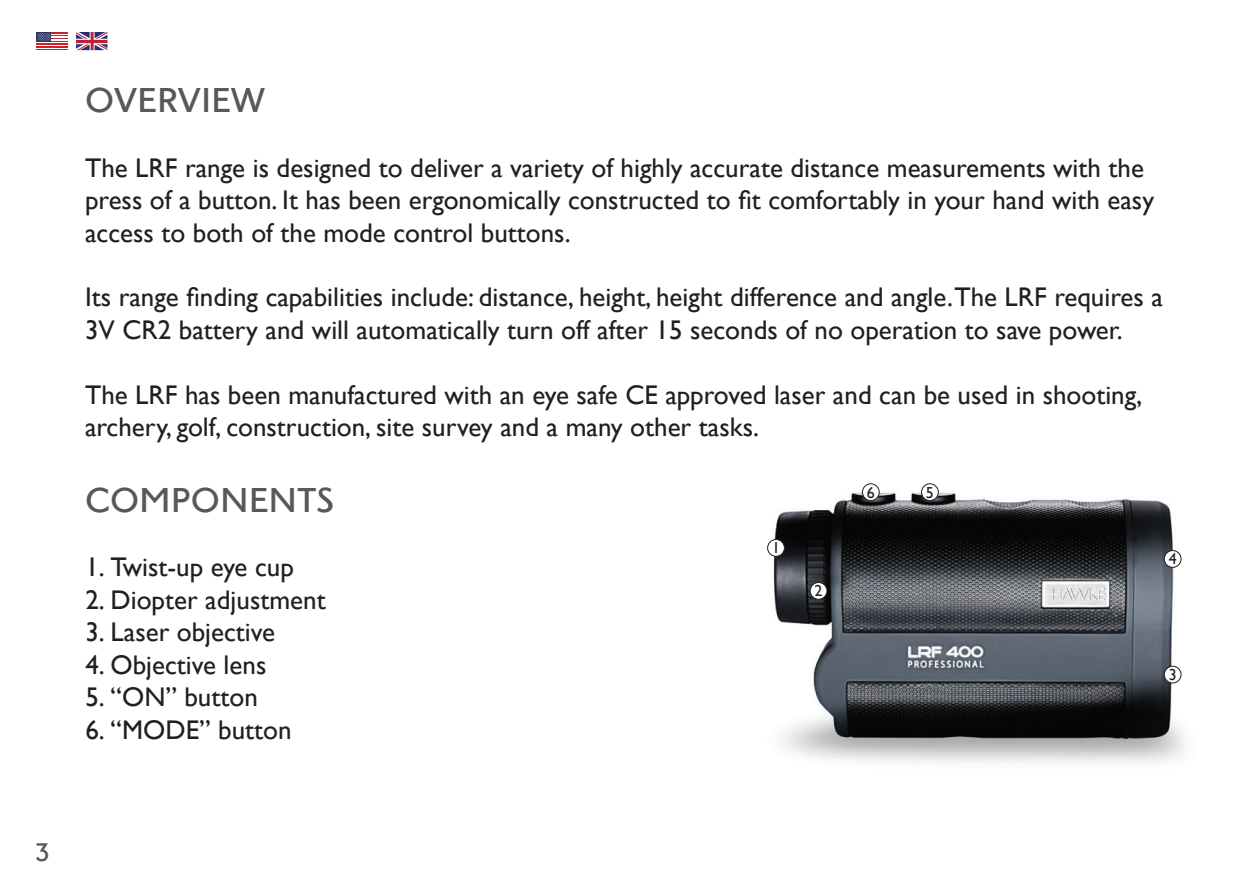
<style>
.page{position:relative;width:1259px;height:893px;background:#fff}
.page>*{position:absolute;margin:0;border:0;box-sizing:border-box;transform-origin:0 0}
.t1{font:500 36px "Granby EF";color:#57585a}
.t2{font:27px/32.4px "Gill Sans";color:#231f20}
.t3{font:500 27px "Granby EF";color:#57585a}
.t4{font:15.9px "Gill Sans";color:#231f20}
</style>
<div class="page">
<svg style="left:76px;top:32px;width:31px;height:18px"></svg>
<hr style="left:37px;top:49px;width:31px;height:1px;background:#cd2027">
<hr style="left:37px;top:46px;width:31px;height:1px;background:#cd2027">
<hr style="left:37px;top:43px;width:31px;height:2px;background:#cd2027">
<hr style="left:37px;top:40px;width:31px;height:2px;background:#cd2027">
<hr style="left:37px;top:38px;width:31px;height:1px;background:#cd2027">
<hr style="left:37px;top:35px;width:31px;height:1px;background:#cd2027">
<hr style="left:37px;top:32px;width:31px;height:1px;background:#cd2027">
<div style="left:37px;top:32px;width:14px;height:10px;background:#2b3560"></div>
<svg style="left:38px;top:33px;width:12px;height:8px"></svg>
<img style="left:767px;top:483px;width:418px;height:280px">
<div style="left:767px;top:539px;width:17px;height:17px;background:#fff;border-radius:50%"></div>
<div style="left:767px;top:539px;width:17px;height:18px;border:1px solid #231f20;border-radius:50%"></div>
<div style="left:810px;top:582px;width:17px;height:17px;background:#fff;border-radius:50%"></div>
<div style="left:810px;top:582px;width:17px;height:18px;border:1px solid #231f20;border-radius:50%"></div>
<div style="left:1164px;top:666px;width:17px;height:17px;background:#fff;border-radius:50%"></div>
<div style="left:1164px;top:666px;width:17px;height:17px;border:1px solid #231f20;border-radius:50%"></div>
<div style="left:1164px;top:551px;width:17px;height:16px;background:#fff;border-radius:50%"></div>
<div style="left:1164px;top:550px;width:17px;height:18px;border:1px solid #231f20;border-radius:50%"></div>
<div style="left:921px;top:484px;width:17px;height:17px;background:#fff;border-radius:50%"></div>
<div style="left:921px;top:483px;width:17px;height:18px;border:1px solid #231f20;border-radius:50%"></div>
<div style="left:862px;top:484px;width:17px;height:17px;background:#fff;border-radius:50%"></div>
<div style="left:862px;top:483px;width:17px;height:18px;border:1px solid #231f20;border-radius:50%"></div>
<h1 class="t1" style="left:85px;top:81px;width:182px">OVERVIEW</h1>
<p class="t2" style="left:85px;top:152px;width:1070px">The LRF range is designed to deliver a variety of highly accurate distance measurements with the press of a button. It has been ergonomically constructed to fit comfortably in your hand with easy access to both of the mode control buttons.</p>
<p class="t2" style="left:85px;top:282px;width:1079px">Its range finding capabilities include: distance, height, height difference and angle.The LRF requires a<br>3V CR2 battery and will automatically turn off after 15 seconds of no operation to save power.</p>
<p class="t2" style="left:85px;top:379px;width:1058px">The LRF has been manufactured with an eye safe CE approved laser and can be used in shooting, archery, golf, construction, site survey and a many other tasks.</p>
<h1 class="t1" style="left:85px;top:481px;width:251px">COMPONENTS</h1>
<p class="t2" style="left:85px;top:552px;width:210px">1. Twist-up eye cup</p>
<p class="t2" style="left:85px;top:584px;width:242px">2. Diopter adjustment</p>
<p class="t2" style="left:85px;top:616px;width:191px">3. Laser objective</p>
<p class="t2" style="left:85px;top:649px;width:182px">4. Objective lens</p>
<p class="t2" style="left:85px;top:681px;width:174px">5. “ON” button</p>
<p class="t2" style="left:85px;top:714px;width:208px">6. “MODE” button</p>
<p class="t4" style="left:772px;top:539px;width:9px">1</p>
<p class="t4" style="left:814px;top:582px;width:9px">2</p>
<p class="t4" style="left:867px;top:483px;width:9px">6</p>
<p class="t4" style="left:926px;top:483px;width:9px">5</p>
<p class="t4" style="left:1168px;top:550px;width:9px">4</p>
<p class="t4" style="left:1168px;top:665px;width:9px">3</p>
<p class="t3" style="left:35px;top:837px;width:16px">3</p>
</div>
